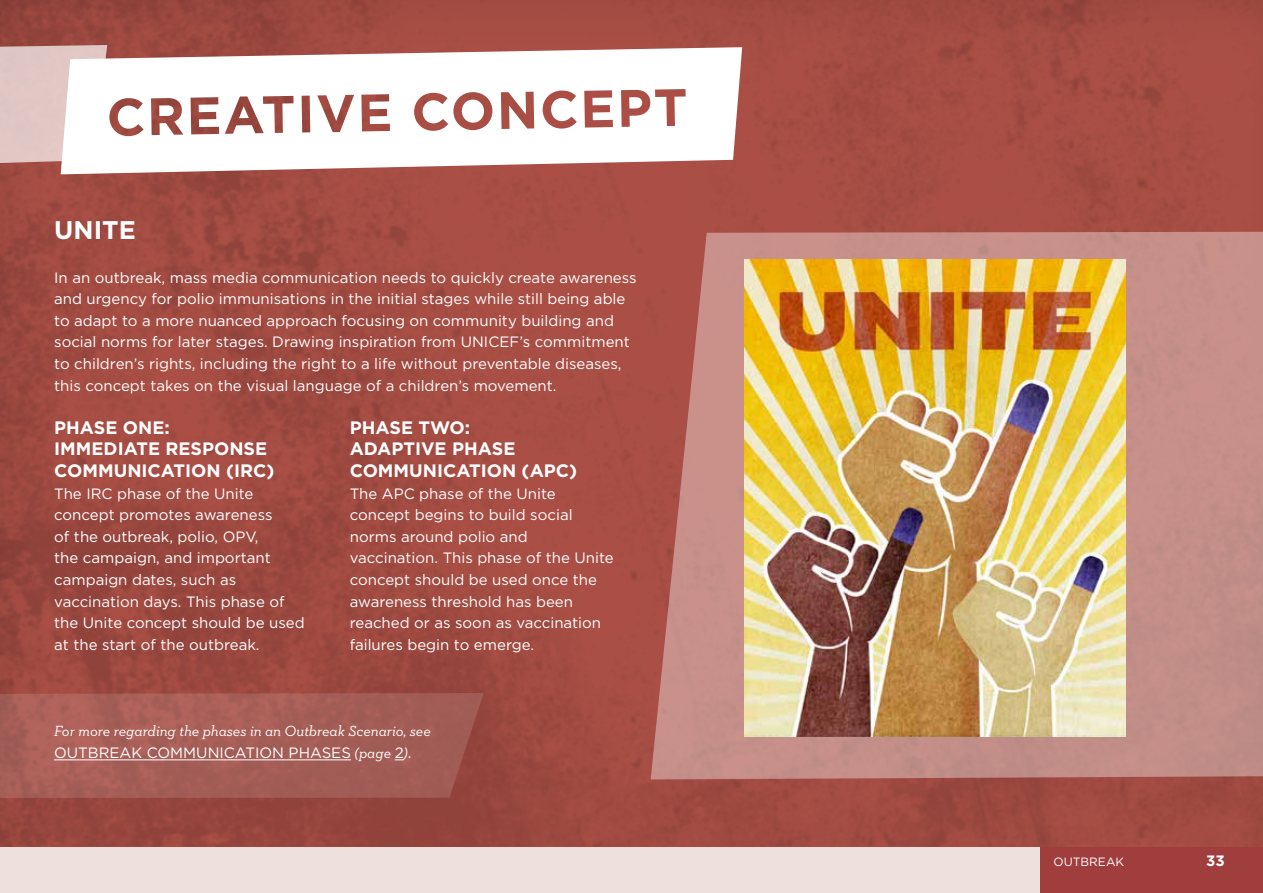
<style>
.page{position:relative;width:1263px;height:893px;background:#fff}
.page>*{position:absolute;margin:0;border:0;box-sizing:border-box;transform-origin:0 0}
.t1{font:700 25.5px "Gotham";color:#fff}
.t2{font:700 18px/21.6px "Gotham";color:#fff}
.t3{font:15px/21.6px "Gotham";color:#fff}
.t4{font:italic 15px "Neutraface Slab Text";color:#fff}
.t5{font:700 15px "Gotham";color:#fff}
.t6{font:12px "Gotham";color:#fff}
.s1{font-family:"Neutraface Slab Text";font-style:italic}
</style>
<div class="page">
<img style="left:0;top:0;width:1263px;height:848px">
<svg style="left:651px;top:231px;width:612px;height:548px;background:#c28881"></svg>
<svg style="left:0;top:693px;width:484px;height:105px;background:#a45d56"></svg>
<div style="left:0;top:45px;width:107px;height:120px;background:#dfc7c4"></div>
<svg style="left:61px;top:47px;width:681px;height:127px"></svg>
<img style="left:744px;top:260px;width:381px;height:476px">
<hr style="left:54px;top:760px;width:297px;height:1px;background:#fff">
<div style="left:0;top:848px;width:1263px;height:45px;background:#eee1dd"></div>
<div style="left:1041px;top:848px;width:222px;height:45px;background:#a03d3d"></div>
<h1 class="t1" style="left:54px;top:213px;width:83px">UNITE</h1>
<p class="t3" style="left:54px;top:266px;width:584px">In an outbreak, mass media communication needs to quickly create awareness and urgency for polio immunisations in the initial stages while still being able to adapt to a more nuanced approach focusing on community building and social norms for later stages. Drawing inspiration from UNICEF’s commitment to children’s rights, including the right to a life without preventable diseases, this concept takes on the visual language of a children’s movement.</p>
<p class="t2" style="left:54px;top:417px;width:222px">PHASE ONE:<br>IMMEDIATE RESPONSE<br>COMMUNICATION (IRC)</p>
<p class="t3" style="left:54px;top:482px;width:252px">The IRC phase of the Unite concept promotes awareness<br>of the outbreak, polio, OPV,<br>the campaign, and important campaign dates, such as vaccination days. This phase of the Unite concept should be used at the start of the outbreak.</p>
<p class="t2" style="left:350px;top:417px;width:229px">PHASE TWO:<br>ADAPTIVE PHASE<br>COMMUNICATION (APC)</p>
<p class="t3" style="left:350px;top:482px;width:265px">The APC phase of the Unite concept begins to build social norms around polio and vaccination. This phase of the Unite concept should be used once the awareness threshold has been reached or as soon as vaccination failures begin to emerge.</p>
<p class="t4" style="left:54px;top:722px;width:378px">For more regarding the phases in an Outbreak Scenario, see</p>
<p class="t3" style="left:54px;top:741px;width:359px">OUTBREAK COMMUNICATION PHASES <span class="s1">(page</span> 2<span class="s1">)</span>.</p>
<p class="t6" style="left:1053px;top:854px;width:72px">OUTBREAK</p>
<p class="t5" style="left:1206px;top:851px;width:20px">33</p>
</div>
